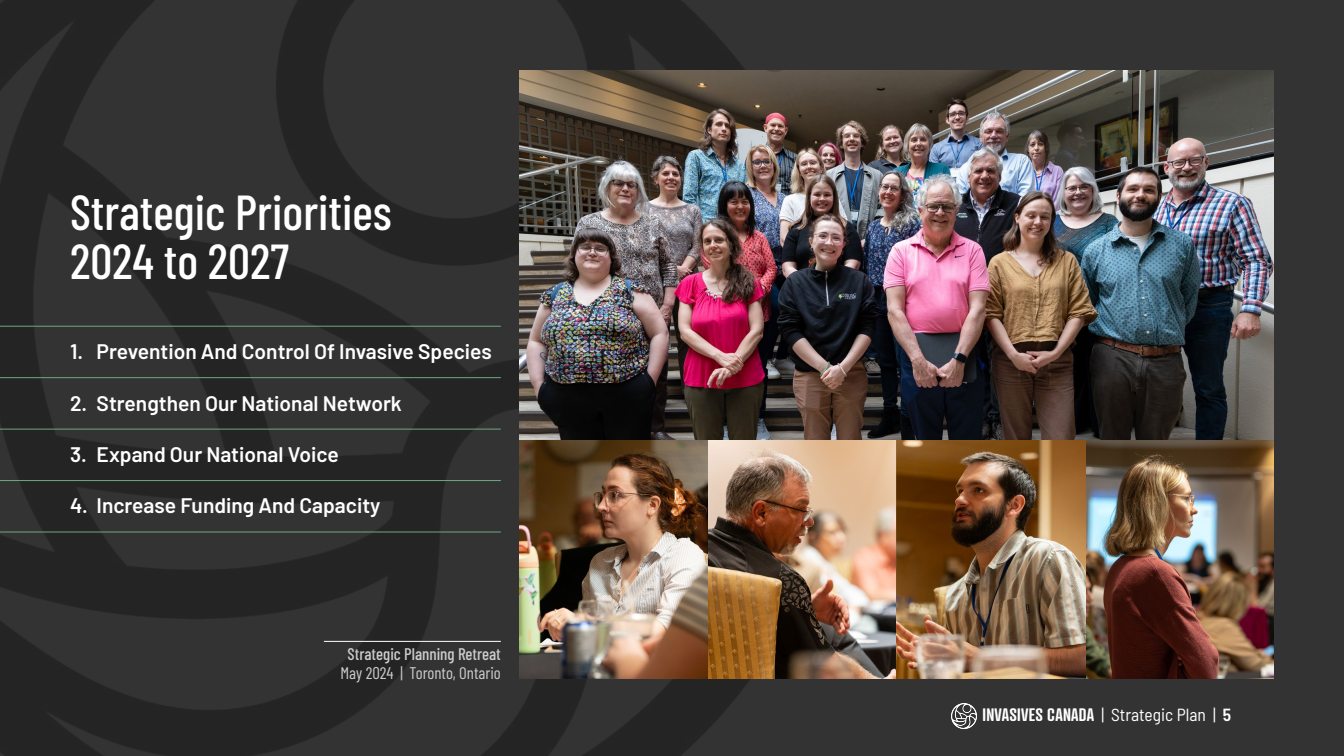
<style>
.page{position:relative;width:1344px;height:756px;background:#333}
.page>*{position:absolute;margin:0;border:0;box-sizing:border-box;transform-origin:0 0}
.t1{font:500 49px/49px "Barlow Condensed";color:#fff}
.t2{font:600 21px "Barlow";color:#fff}
.t3{font:600 17.5px "Atrament";letter-spacing:.015em;color:#fff}
.t4{font:500 16.8px/18.9px "Barlow Condensed";color:#ccc;text-align:center}
.s1{font-weight:400}
.s2{font-family:"Barlow";font-weight:400;font-stretch:semi-condensed}
.s3{font-family:"Barlow";font-stretch:semi-condensed}
</style>
<div class="page">
<img style="left:0;top:0;width:750px;height:756px">
<img style="left:519px;top:70px;width:755px;height:609px">
<hr style="left:0;top:377px;width:501px;height:1px;background:#72a681">
<hr style="left:0;top:326px;width:501px;height:1px;background:#72a681">
<hr style="left:0;top:429px;width:501px;height:1px;background:#72a681">
<hr style="left:0;top:480px;width:501px;height:1px;background:#72a681">
<hr style="left:0;top:532px;width:501px;height:1px;background:#72a681">
<hr style="left:324px;top:641px;width:177px;height:1px;background:#fff">
<img style="left:948px;top:700px;width:32px;height:32px;border-radius:16px">
<h1 class="t1" style="left:70px;top:184px;width:323px">Strategic Priorities<br>2024 to 2027</h1>
<h2 class="t2" style="left:70px;top:336px;width:423px">1. Prevention And Control Of Invasive Species</h2>
<h2 class="t2" style="left:70px;top:388px;width:333px">2. Strengthen Our National Network</h2>
<h2 class="t2" style="left:70px;top:439px;width:270px">3. Expand Our National Voice</h2>
<h2 class="t2" style="left:70px;top:490px;width:312px">4. Increase Funding And Capacity</h2>
<h2 class="t4" style="left:341px;top:644px;width:162px">Strategic Planning Retreat<br><span class="s1">May 2024 | Toronto, Ontario</span></h2>
<p class="t3" style="left:982px;top:703px;width:250px">INVASIVES CANADA <span class="s2">| Strategic Plan |</span> <span class="s3">5</span></p>
</div>
